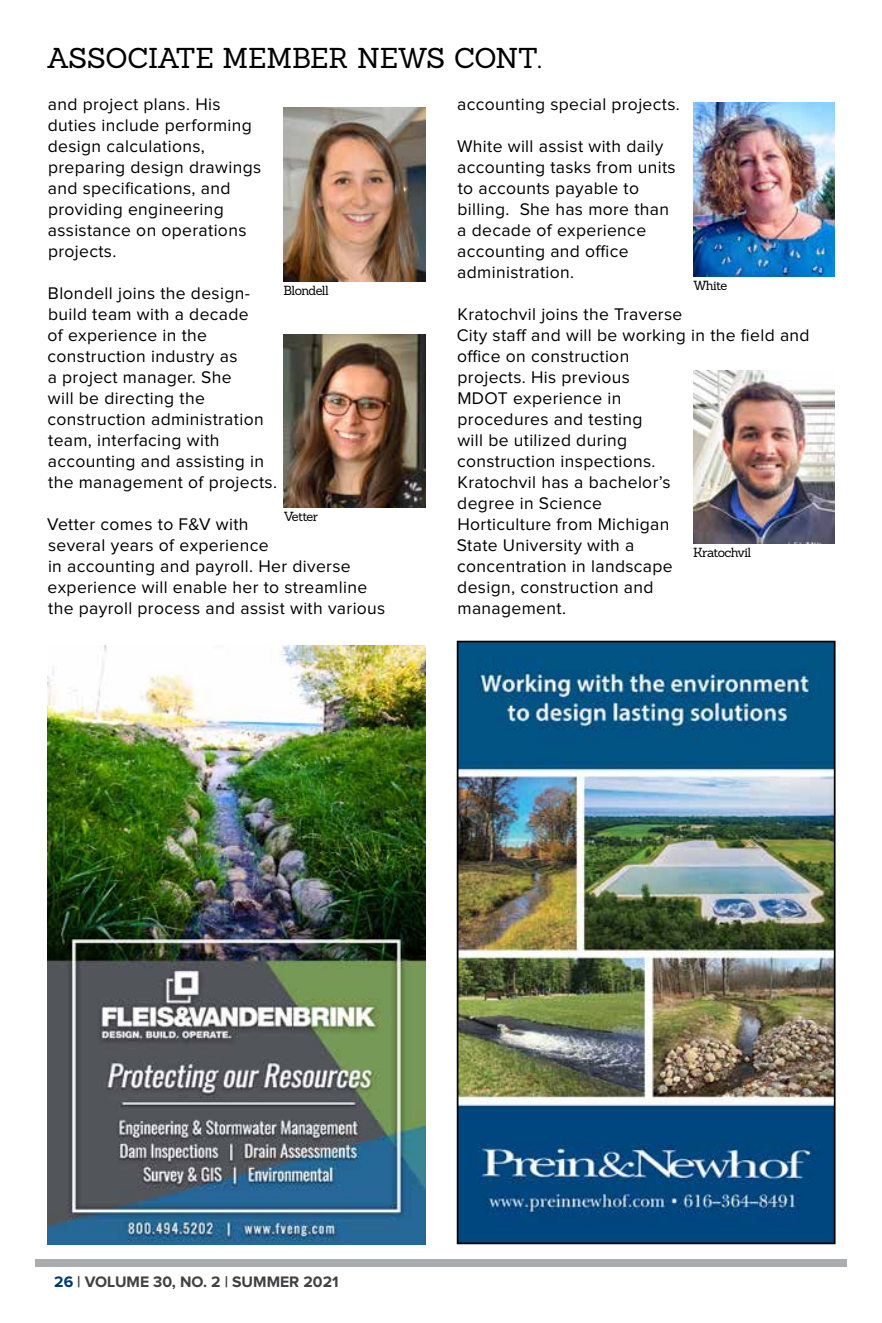
<style>
.page{position:relative;width:882px;height:1323px;background:#fff}
.page>*{position:absolute;margin:0;border:0;box-sizing:border-box;transform-origin:0 0}
.t1{font:28px "Sanchez";letter-spacing:-.015em;color:#000}
.t2{font:17.5px/21px "Proxima Nova";letter-spacing:.02em;color:#000}
.t3{font:700 15.75px "Proxima Nova";color:#414042}
.t4{font:12.78px "Sanchez";letter-spacing:-.045em;color:#000}
.s1{color:#003768}
</style>
<div class="page">
<div style="left:35px;top:1259px;width:812px;height:7px;background:#aaacaf"></div>
<img style="left:284px;top:335px;width:141px;height:173px">
<img style="left:693px;top:103px;width:142px;height:173px">
<img style="left:693px;top:370px;width:142px;height:173px">
<img style="left:284px;top:108px;width:141px;height:173px">
<img style="left:460px;top:644px;width:373px;height:597px">
<div style="left:457px;top:641px;width:379px;height:603px;border:2px solid #000"></div>
<img style="left:47px;top:646px;width:378px;height:598px">
<h1 class="t1" style="left:47px;top:40px;width:497px">ASSOCIATE MEMBER NEWS CONT.</h1>
<p class="t2" style="left:48px;top:95px;width:215px">and project plans. His duties include performing design calculations, preparing design drawings and specifications, and providing engineering assistance on operations projects.</p>
<p class="t2" style="left:48px;top:284px;width:231px">Blondell joins the design&shy;build team with a decade<br>of experience in the construction industry as<br>a project manager. She<br>will be directing the construction administration team, interfacing with accounting and assisting in the management of projects.</p>
<p class="t2" style="left:47px;top:515px;width:340px">Vetter comes to F&amp;V with<br>several years of experience<br>in accounting and payroll. Her diverse experience will enable her to streamline the payroll process and assist with various</p>
<p class="t4" style="left:284px;top:282px;width:47px">Blondell</p>
<p class="t4" style="left:284px;top:509px;width:36px">Vetter</p>
<p class="t2" style="left:457px;top:95px;width:224px">accounting special projects.</p>
<p class="t2" style="left:457px;top:137px;width:220px">White will assist with daily accounting tasks from units to accounts payable to billing. She has more than a decade of experience accounting and office administration.</p>
<p class="t2" style="left:457px;top:305px;width:354px">Kratochvil joins the Traverse<br>City staff and will be working in the field and office on construction<br>projects. His previous<br>MDOT experience in<br>procedures and testing<br>will be utilized during<br>construction inspections.<br>Kratochvil has a bachelor’s<br>degree in Science<br>Horticulture from Michigan<br>State University with a<br>concentration in landscape<br>design, construction and<br>management.</p>
<p class="t4" style="left:693px;top:277px;width:36px">White</p>
<p class="t4" style="left:693px;top:544px;width:60px">Kratochvil</p>
<p class="t3" style="left:54px;top:1274px;width:286px"><span class="s1">26</span> | VOLUME 30, NO. 2 | SUMMER 2021</p>
</div>
